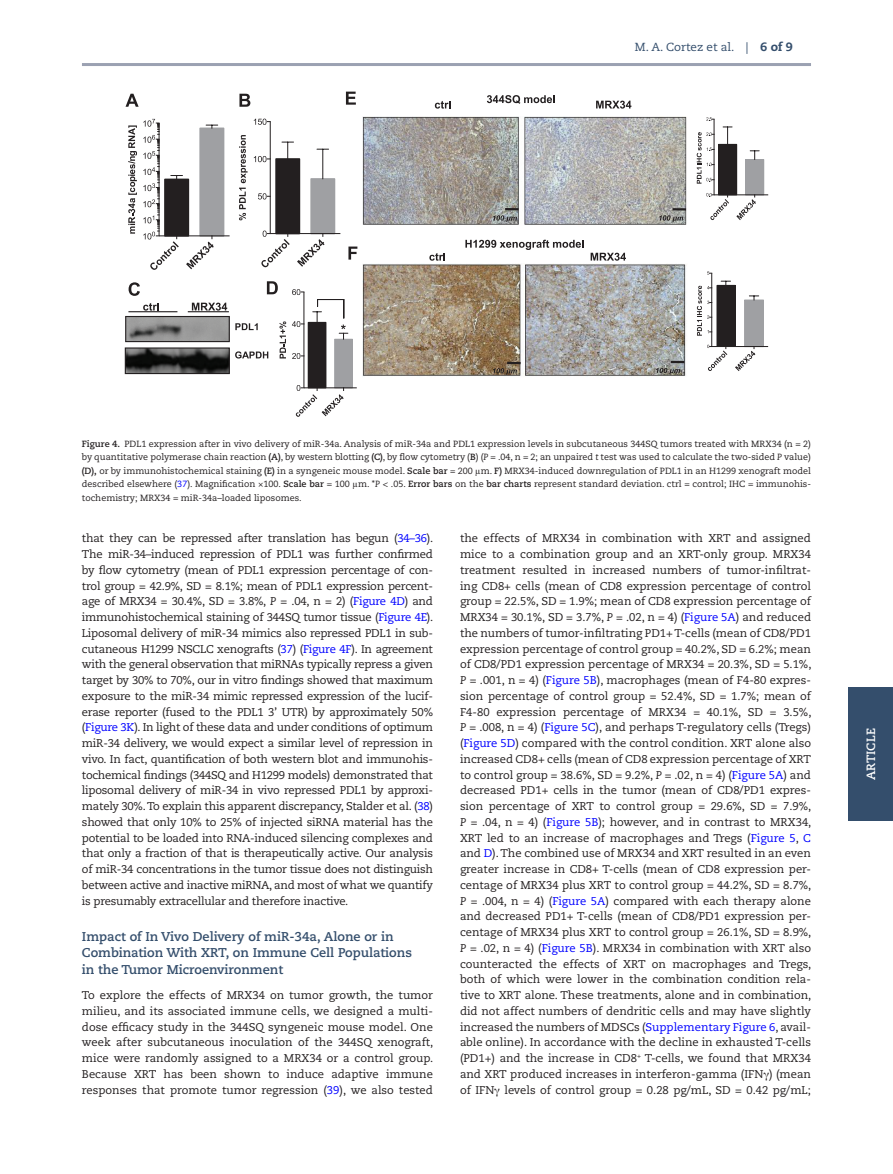
<style>
.page{position:relative;width:893px;height:1174px;background:#fff}
.page>*{position:absolute;margin:0;border:0;box-sizing:border-box;transform-origin:0 0}
.t1{font:700 12.75px/16.5px "Caecilia LT Std";color:#344e6c}
.t2{font:700 12px "Caecilia LT Std";color:#fff}
.t3{font:11.7px "Caecilia LT Std";color:#344e6c}
.t4{font:11.25px/15.8px "Caecilia LT Std";color:#231f20;text-align:justify}
.t5{font:9px/13.5px "Caecilia LT Std";color:#231f20;text-align:justify}
.s1{font-weight:800;font-size:12px}
.s2{font-weight:700}
.s3{font-style:italic}
.s4{font-family:"Gandhari Unicode"}
.s5{color:#00f}
</style>
<div class="page">
<hr style="left:82px;top:63px;width:729px;height:3px;background:#9ba1b2">
<div style="left:848px;top:687px;width:45px;height:133px;background:#344e6c"></div>
<svg style="left:126px;top:94px;width:13px;height:13px"></svg>
<svg style="left:348px;top:246px;width:9px;height:14px"></svg>
<svg style="left:239px;top:94px;width:11px;height:13px"></svg>
<img style="left:127px;top:318px;width:101px;height:22px">
<div style="left:125px;top:316px;width:105px;height:26px;border:1px solid #231f20"></div>
<svg style="left:143px;top:303px;width:16px;height:7px"></svg>
<svg style="left:192px;top:303px;width:35px;height:8px"></svg>
<hr style="left:128px;top:311px;width:49px;height:1px;background:#231f20">
<svg style="left:129px;top:282px;width:11px;height:14px"></svg>
<svg style="left:235px;top:323px;width:23px;height:7px"></svg>
<svg style="left:235px;top:351px;width:33px;height:7px"></svg>
<hr style="left:188px;top:311px;width:41px;height:1px;background:#231f20">
<hr style="left:159px;top:235px;width:71px;height:1px;background:#231f20">
<svg style="left:143px;top:119px;width:82px;height:151px"></svg>
<svg style="left:128px;top:125px;width:9px;height:109px"></svg>
<hr style="left:270px;top:233px;width:70px;height:1px;background:#231f20">
<hr style="left:270px;top:122px;width:1px;height:111px;background:#231f20">
<svg style="left:254px;top:142px;width:82px;height:125px"></svg>
<svg style="left:254px;top:119px;width:16px;height:6px"></svg>
<svg style="left:239px;top:135px;width:9px;height:85px"></svg>
<hr style="left:714px;top:194px;width:54px;height:1px;background:#231f20">
<hr style="left:714px;top:119px;width:1px;height:76px;background:#231f20">
<svg style="left:697px;top:127px;width:68px;height:93px"></svg>
<svg style="left:706px;top:117px;width:8px;height:4px"></svg>
<hr style="left:712px;top:346px;width:56px;height:1px;background:#231f20">
<hr style="left:711px;top:273px;width:1px;height:73px;background:#231f20">
<svg style="left:697px;top:281px;width:67px;height:90px"></svg>
<svg style="left:707px;top:271px;width:5px;height:4px"></svg>
<svg style="left:346px;top:92px;width:10px;height:13px"></svg>
<img style="left:127px;top:349px;width:101px;height:23px">
<div style="left:125px;top:347px;width:105px;height:27px;border:1px solid #231f20"></div>
<img style="left:362px;top:116px;width:325px;height:109px">
<svg style="left:279px;top:321px;width:7px;height:37px"></svg>
<hr style="left:304px;top:387px;width:53px;height:1px;background:#231f20">
<svg style="left:292px;top:289px;width:61px;height:128px"></svg>
<svg style="left:267px;top:281px;width:11px;height:13px"></svg>
<svg style="left:596px;top:101px;width:35px;height:8px"></svg>
<svg style="left:487px;top:95px;width:68px;height:9px"></svg>
<svg style="left:435px;top:101px;width:16px;height:8px"></svg>
<svg style="left:465px;top:240px;width:119px;height:10px"></svg>
<svg style="left:591px;top:253px;width:35px;height:8px"></svg>
<svg style="left:429px;top:253px;width:16px;height:8px"></svg>
<img style="left:362px;top:264px;width:324px;height:113px">
<svg style="left:493px;top:208px;width:26px;height:14px"></svg>
<svg style="left:659px;top:208px;width:27px;height:14px"></svg>
<svg style="left:656px;top:361px;width:28px;height:13px"></svg>
<svg style="left:493px;top:362px;width:28px;height:13px"></svg>
<p class="t3" style="left:635px;top:40px;width:160px">M. A. Cortez et al. | <span class="s1">6 of 9</span></p>
<p class="t5" style="left:82px;top:437px;width:731px"><span class="s2">Figure 4.</span> PDL1 expression after in vivo delivery of miR-34a. Analysis of miR-34a and PDL1 expression levels in subcutaneous 344SQ tumors treated with MRX34 (n = 2) by quantitative polymerase chain reaction <span class="s2">(A)</span>, by western blotting <span class="s2">(C)</span>, by flow cytometry (<span class="s2">B</span>) (<span class="s3">P</span> = .04, n = 2; an unpaired <span class="s3">t</span> test was used to calculate the two-sided <span class="s3">P</span> value) <span class="s2">(D),</span> or by immunohistochemical staining <span class="s2">(E)</span> in a syngeneic mouse model. <span class="s2">Scale bar</span> = 200 <span class="s4">μ</span>m. <span class="s2">F)</span> MRX34-induced downregulation of PDL1 in an H1299 xenograft model described elsewhere (<span class="s5">37</span>). Magnification ×100. <span class="s2">Scale bar</span> = 100 <span class="s4">μ</span>m. *<span class="s3">P</span> &lt; .05. <span class="s2">Error bars</span> on the <span class="s2">bar charts</span> represent standard deviation. ctrl = control; IHC = immunohis&shy;tochemistry; MRX34 = miR-34a–loaded liposomes.</p>
<p class="t4" style="left:82px;top:530px;width:353px">that they can be repressed after translation has begun (<span class="s5">34–36</span>).<br>The miR-34–induced repression of PDL1 was further confirmed by flow cytometry (mean of PDL1 expression percentage of con&shy;trol group = 42.9%, SD = 8.1%; mean of PDL1 expression percent&shy;age of MRX34 = 30.4%, SD = 3.8%, <span class="s3">P</span> = .04, n = 2) (<span class="s5">Figure 4D</span>) and immunohistochemical staining of 344SQ tumor tissue (<span class="s5">Figure 4E</span>).<br>Liposomal delivery of miR-34 mimics also repressed PDL1 in sub&shy;cutaneous H1299 NSCLC xenografts (<span class="s5">37</span>) (<span class="s5">Figure 4F</span>). In agreement with the general observation that miRNAs typically repress a given target by 30% to 70%, our in vitro findings showed that maximum exposure to the miR-34 mimic repressed expression of the lucif&shy;erase reporter (fused to the PDL1 3’ UTR) by approximately 50% (<span class="s5">Figure 3K</span>). In light of these data and under conditions of optimum miR-34 delivery, we would expect a similar level of repression in vivo. In fact, quantification of both western blot and immunohis&shy;tochemical findings (344SQ and H1299 models) demonstrated that liposomal delivery of miR-34 in vivo repressed PDL1 by approxi&shy;mately 30%. To explain this apparent discrepancy, Stalder et al. (<span class="s5">38</span>) showed that only 10% to 25% of injected siRNA material has the potential to be loaded into RNA-induced silencing complexes and that only a fraction of that is therapeutically active. Our analysis of miR-34 concentrations in the tumor tissue does not distinguish between active and inactive miRNA, and most of what we quantify is presumably extracellular and therefore inactive.</p>
<p class="t1" style="left:82px;top:928px;width:331px">Impact of In Vivo Delivery of miR-34a, Alone or in<br>Combination With XRT, on Immune Cell Populations in the Tumor Microenvironment</p>
<p class="t4" style="left:82px;top:987px;width:353px">To explore the effects of MRX34 on tumor growth, the tumor milieu, and its associated immune cells, we designed a multi&shy;dose efficacy study in the 344SQ syngeneic mouse model. One week after subcutaneous inoculation of the 344SQ xenograft, mice were randomly assigned to a MRX34 or a control group.<br>Because XRT has been shown to induce adaptive immune responses that promote tumor regression (<span class="s5">39</span>), we also tested</p>
<p class="t4" style="left:460px;top:530px;width:353px">the effects of MRX34 in combination with XRT and assigned mice to a combination group and an XRT-only group. MRX34 treatment resulted in increased numbers of tumor-infiltrat&shy;ing CD8+ cells (mean of CD8 expression percentage of control group = 22.5%, SD = 1.9%; mean of CD8 expression percentage of MRX34 = 30.1%, SD = 3.7%, <span class="s3">P</span> = .02, n = 4) (<span class="s5">Figure 5A</span>) and reduced the numbers of tumor-infiltrating PD1+ T-cells (mean of CD8/PD1 expression percentage of control group = 40.2%, SD = 6.2%; mean of CD8/PD1 expression percentage of MRX34 = 20.3%, SD = 5.1%, <span class="s3">P</span> = .001, n = 4) (<span class="s5">Figure 5B</span>), macrophages (mean of F4-80 expres&shy;sion percentage of control group = 52.4%, SD = 1.7%; mean of F4-80 expression percentage of MRX34 = 40.1%, SD = 3.5%, <span class="s3">P</span> = .008, n = 4) (<span class="s5">Figure 5C</span>), and perhaps T-regulatory cells (Tregs) (<span class="s5">Figure 5D</span>) compared with the control condition. XRT alone also increased CD8+ cells (mean of CD8 expression percentage of XRT to control group = 38.6%, SD = 9.2%, <span class="s3">P</span> = .02, n = 4) (<span class="s5">Figure 5A</span>) and decreased PD1+ cells in the tumor (mean of CD8/PD1 expres&shy;sion percentage of XRT to control group = 29.6%, SD = 7.9%, <span class="s3">P</span> = .04, n = 4) (<span class="s5">Figure 5B</span>); however, and in contrast to MRX34, XRT led to an increase of macrophages and Tregs (<span class="s5">Figure 5</span>, <span class="s5">C </span>and <span class="s5">D</span>). The combined use of MRX34 and XRT resulted in an even greater increase in CD8+ T-cells (mean of CD8 expression per&shy;centage of MRX34 plus XRT to control group = 44.2%, SD = 8.7%, <span class="s3">P</span> = .004, n = 4) (<span class="s5">Figure 5A</span>) compared with each therapy alone and decreased PD1+ T-cells (mean of CD8/PD1 expression per&shy;centage of MRX34 plus XRT to control group = 26.1%, SD = 8.9%, <span class="s3">P</span> = .02, n = 4) (<span class="s5">Figure 5B</span>). MRX34 in combination with XRT also counteracted the effects of XRT on macrophages and Tregs, both of which were lower in the combination condition rela&shy;tive to XRT alone. These treatments, alone and in combination, did not affect numbers of dendritic cells and may have slightly increased the numbers of MDSCs (<span class="s5">Supplementary Figure 6</span>, avail&shy;able online). In accordance with the decline in exhausted T-cells (PD1+) and the increase in CD8<sup>+</sup> T-cells, we found that MRX34 and XRT produced increases in interferon-gamma (IFN<span class="s4">γ</span>) (mean of IFN<span class="s4">γ</span> levels of control group = 0.28 pg/mL, SD = 0.42 pg/mL;</p>
<p class="t2" style="left:864px;top:779px;width:53px;rotate:-90deg">article</p>
</div>
